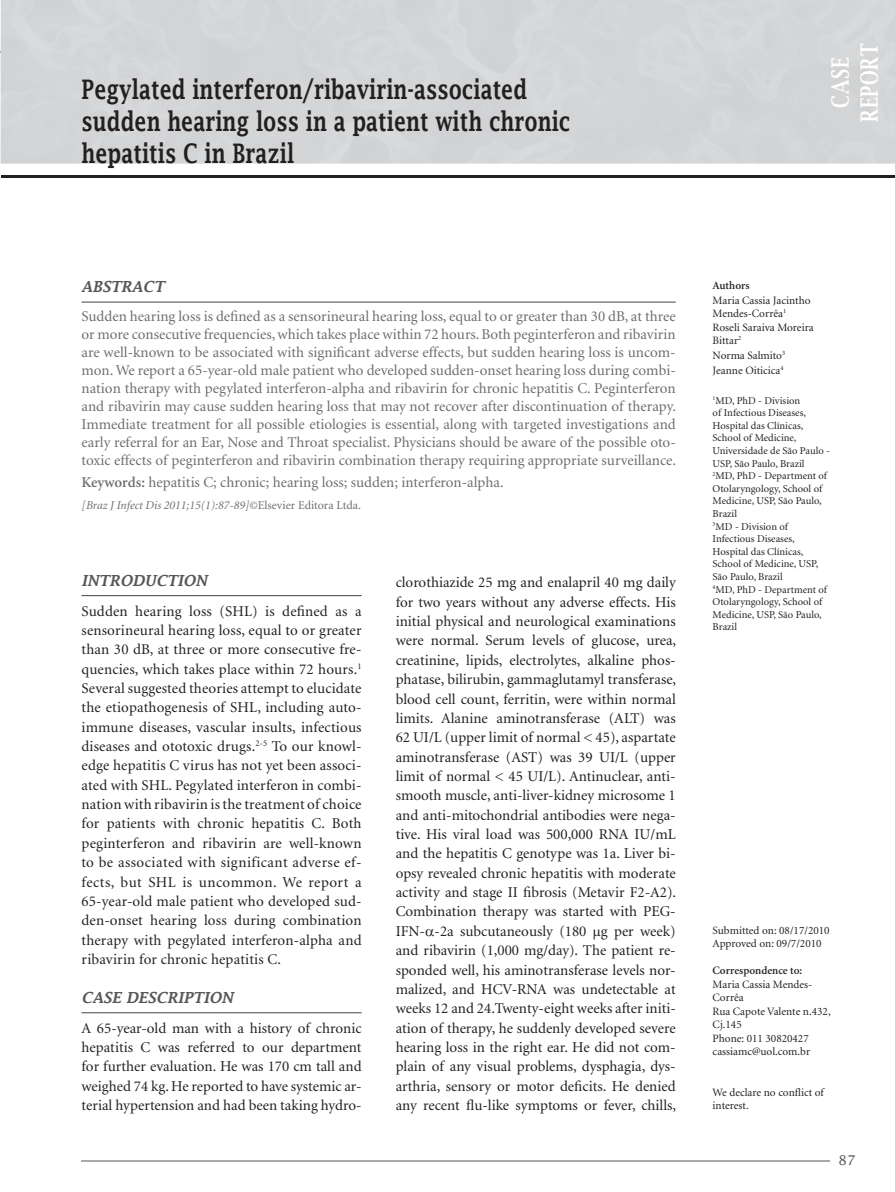
<style>
.page{position:relative;width:895px;height:1192px;background:#fff}
.page>*{position:absolute;margin:0;border:0;box-sizing:border-box;transform-origin:0 0}
.t1{font:600 27px/32.4px "Lucida Fax";color:#231f20;scale:.75 1}
.t2{font:600 24px/28.8px "Lucida Bright";letter-spacing:.04em;color:#fff;text-align:center;scale:.75 1}
.t3{font:15px/19.4px "Minion";color:#231f20;text-align:justify}
.t4{font:15px/18px "Minion";color:#6c6d70;text-align:justify}
.t5{font:italic 600 15px "Lucida Fax";color:#57585a}
.t6{font:13.5px "Lucida Fax";color:#57585a}
.t7{font:italic 12px "Minion";color:#6c6d70}
.t8{font:11.25px/13.5px "Minion";color:#231f20}
.t9{font:600 11.25px "Minion";letter-spacing:-.005em;color:#231f20}
.t10{font:10.5px/12.6px "Minion";color:#231f20}
.s1{font-weight:600}
.s2{font-style:normal}
</style>
<div class="page">
<hr style="left:1px;top:176px;width:893px;height:2px;background:#231f20">
<hr style="left:81px;top:1160px;width:749px;height:1px;background:#a8a9ad">
<hr style="left:82px;top:595px;width:279px;height:1px;background:#57585a">
<hr style="left:82px;top:1012px;width:279px;height:1px;background:#57585a">
<hr style="left:82px;top:301px;width:593px;height:2px;background:#57585a">
<h1 class="t1" style="left:82px;top:73px;width:653px">Pegylated interferon/ribavirin-associated sudden hearing loss in a patient with chronic hepatitis C in Brazil</h1>
<h2 class="t2" style="left:825px;top:122px;width:107px;rotate:-90deg">CASE<br>REPORT</h2>
<p class="t5" style="left:82px;top:278px;width:84px">ABSTRACT</p>
<p class="t4" style="left:82px;top:307px;width:596px">Sudden hearing loss is defined as a sensorineural hearing loss, equal to or greater than 30 dB, at three or more consecutive frequencies, which takes place within 72 hours. Both peginterferon and ribavirin are well-known to be associated with significant adverse effects, but sudden hearing loss is uncom&shy;mon. We report a 65-year-old male patient who developed sudden-onset hearing loss during combi&shy;nation therapy with pegylated interferon-alpha and ribavirin for chronic hepatitis C. Peginterferon and ribavirin may cause sudden hearing loss that may not recover after discontinuation of therapy.<br>Immediate treatment for all possible etiologies is essential, along with targeted investigations and early referral for an Ear, Nose and Throat specialist. Physicians should be aware of the possible oto&shy;toxic effects of peginterferon and ribavirin combination therapy requiring appropriate surveillance.</p>
<p class="t4" style="left:82px;top:474px;width:423px"><span class="s1">Keywords:</span> hepatitis C; chronic; hearing loss; sudden; interferon-alpha.</p>
<p class="t7" style="left:82px;top:499px;width:281px">[Braz J Infect Dis 2011;15(1):87-89]<span class="s2">©Elsevier Editora Ltda.</span></p>
<p class="t5" style="left:82px;top:571px;width:127px">INTRODUCTION</p>
<p class="t3" style="left:82px;top:601px;width:281px">Sudden hearing loss (SHL) is defined as a sensorineural hearing loss, equal to or greater than 30 dB, at three or more consecutive fre&shy;quencies, which takes place within 72 hours.<sup>1<br></sup>Several suggested theories attempt to elucidate the etiopathogenesis of SHL, including auto&shy;immune diseases, vascular insults, infectious diseases and ototoxic drugs.<sup>2-5</sup> To our knowl&shy;edge hepatitis C virus has not yet been associ&shy;ated with SHL. Pegylated interferon in combi&shy;nation with ribavirin is the treatment of choice for patients with chronic hepatitis C. Both peginterferon and ribavirin are well-known to be associated with significant adverse ef&shy;fects, but SHL is uncommon. We report a 65-year-old male patient who developed sud&shy;den-onset hearing loss during combination therapy with pegylated interferon-alpha and ribavirin for chronic hepatitis C.</p>
<p class="t5" style="left:82px;top:988px;width:153px">CASE DESCRIPTION</p>
<p class="t3" style="left:82px;top:1018px;width:281px">A 65-year-old man with a history of chronic hepatitis C was referred to our department for further evaluation. He was 170 cm tall and weighed 74 kg. He reported to have systemic ar&shy;terial hypertension and had been taking hydro-</p>
<p class="t3" style="left:395px;top:573px;width:282px">clorothiazide 25 mg and enalapril 40 mg daily for two years without any adverse effects. His initial physical and neurological examinations were normal. Serum levels of glucose, urea, creatinine, lipids, electrolytes, alkaline phos&shy;phatase, bilirubin, gammaglutamyl transferase, blood cell count, ferritin, were within normal limits. Alanine aminotransferase (ALT) was 62 UI/L (upper limit of normal &lt; 45), aspartate aminotransferase (AST) was 39 UI/L (upper limit of normal &lt; 45 UI/L). Antinuclear, anti&shy;smooth muscle, anti-liver-kidney microsome 1 and anti-mitochondrial antibodies were nega&shy;tive. His viral load was 500,000 RNA IU/mL and the hepatitis C genotype was 1a. Liver bi&shy;opsy revealed chronic hepatitis with moderate activity and stage II fibrosis (Metavir F2-A2).<br>Combination therapy was started with PEG-IFN- -2a subcutaneously (180 µg per week) and ribavirin (1,000 mg/day). The patient re&shy;sponded well, his aminotransferase levels nor&shy;malized, and HCV-RNA was undetectable at weeks 12 and 24.Twenty-eight weeks after initi&shy;ation of therapy, he suddenly developed severe hearing loss in the right ear. He did not com&shy;plain of any visual problems, dysphagia, dys&shy;arthria, sensory or motor deficits. He denied any recent flu-like symptoms or fever, chills,</p>
<p class="t9" style="left:712px;top:279px;width:38px">Authors</p>
<p class="t8" style="left:712px;top:294px;width:99px;line-height:12.8px">Maria Cassia Jacintho<br>Mendes-Corrêa<sup>1</sup></p>
<p class="t8" style="left:712px;top:322px;width:103px;line-height:12.8px">Roseli Saraiva Moreira<br>Bittar<sup>2</sup></p>
<p class="t8" style="left:712px;top:348px;width:74px;line-height:14.9px">Norma Salmito<sup>3<br></sup>Jeanne Oiticica<sup>4</sup></p>
<p class="t10" style="left:712px;top:394px;width:119px"><sup>1</sup>MD, PhD - Division<br>of Infectious Diseases,<br>Hospital das Clínicas,<br>School of Medicine,<br>Universidade de São Paulo -<br>USP, São Paulo, Brazil<br><sup>2</sup>MD, PhD - Department of<br>Otolaryngology, School of<br>Medicine, USP, São Paulo,<br>Brazil<br><sup>3</sup>MD - Division of<br>Infectious Diseases,<br>Hospital das Clínicas,<br>School of Medicine, USP,<br>São Paulo, Brazil<br><sup>4</sup>MD, PhD - Department of<br>Otolaryngology, School of<br>Medicine, USP, São Paulo,<br>Brazil</p>
<p class="t8" style="left:712px;top:924px;width:118px">Submitted on: 08/17/2010<br>Approved on: 09/7/2010</p>
<p class="t9" style="left:712px;top:965px;width:91px">Correspondence to:</p>
<p class="t8" style="left:712px;top:978px;width:120px">Maria Cassia Mendes-<br>Corrêa<br>Rua Capote Valente n.432,<br>Cj.145<br>Phone: 011 30820427 cassiamc@uol.com.br</p>
<p class="t8" style="left:712px;top:1086px;width:113px">We declare no conflict of interest.</p>
<p class="t6" style="left:838px;top:1152px;width:19px">87</p>
</div>
